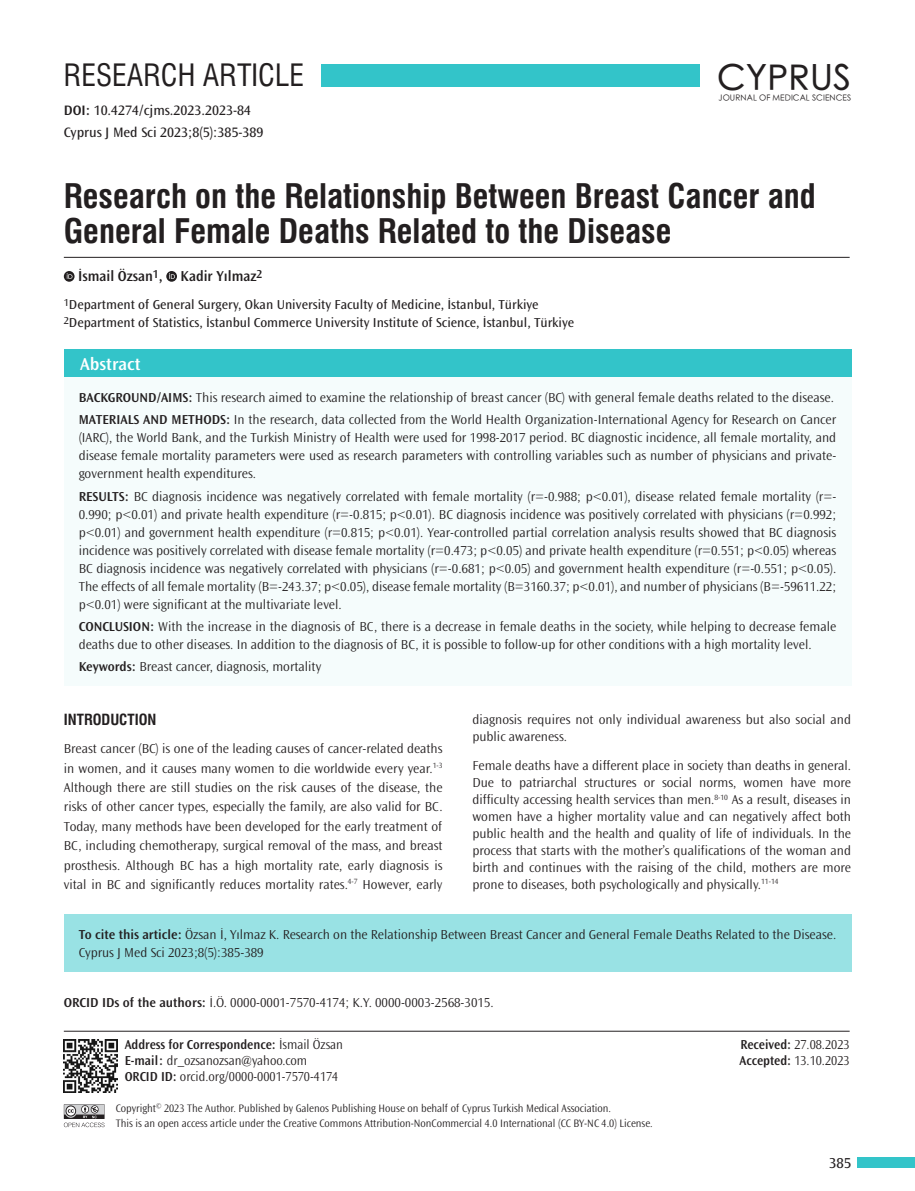
<style>
.page{position:relative;width:915px;height:1191px;background:#fff}
.page>*{position:absolute;margin:0;border:0;box-sizing:border-box;transform-origin:0 0}
.t1{font:500 35.1px "ST Heiti SC";letter-spacing:.01em;color:#231f20}
.BASLIK{font:33px/34.5px "Swiss Condensed Bold Tr";color:#231f20}
.t2{font:30px "Swiss Condensed Tr";color:#231f20}
.t3{font:600 18px "Ocean Sans Std";color:#fff}
.YAZARLAR{font:600 15px "Ocean Sans Std";color:#231f20;scale:.96 1}
.ARA_BASLIK{font:15px "Swiss Condensed Bold Tr";color:#231f20}
.t4{font:15px "Ocean Sans Std";color:#231f20}
.KISA_AD{font:14.25px "Ocean Sans Std";color:#231f20}
.DOI{font:14.25px "Ocean Sans Std";color:#231f20}
.OZET{font:300 13.5px/18px "Ocean Sans Std";color:#231f20;text-align:justify}
.YAZI{font:300 13.5px/17px "Ocean Sans Std";color:#231f20;text-align:justify}
.KURUM{font:13.5px "Ocean Sans Std";color:#231f20}
.CİTE_AS{font:300 13.5px "Ocean Sans Std";color:#231f20}
.OZET-2{font:300 13.5px "Ocean Sans Std";color:#231f20;scale:.95 1}
.ORCID{font:300 13.5px "Ocean Sans Std";color:#231f20}
.t5{font:600 13.5px "Ocean Sans Std";color:#231f20;scale:.95 1}
.t6{font:300 11.25px/15px "Ocean Sans Std";color:#231f20;scale:.95 1}
.t7{font:300 8.25px "ST Heiti SC";letter-spacing:.01em;color:#231f20}
.s1{font-weight:600}
.s2{font-weight:300}
</style>
<div class="page">
<div style="left:321px;top:64px;width:378px;height:22px;background:#33c4c9"></div>
<svg style="left:64px;top:1104px;width:40px;height:23px"></svg>
<div style="left:857px;top:1157px;width:57px;height:11px;background:#33c4c9"></div>
<img style="left:64px;top:1039px;width:53px;height:53px">
<svg style="left:64px;top:271px;width:10px;height:11px"></svg>
<svg style="left:67px;top:273px;width:5px;height:6px"></svg>
<div style="left:166px;top:271px;width:11px;height:11px;background:#231f20;border-radius:50%"></div>
<svg style="left:169px;top:273px;width:6px;height:6px"></svg>
<hr style="left:64px;top:257px;width:785px;height:1px;background:#231f20">
<div style="left:64px;top:349px;width:786px;height:28px;background:#33c4c9"></div>
<hr style="left:64px;top:1030px;width:785px;height:1px;background:#231f20">
<div style="left:64px;top:377px;width:786px;height:309px;background:#f5fcfc"></div>
<div style="left:64px;top:914px;width:786px;height:58px;background:#99e2e4"></div>
<h3 class="t2" style="left:64px;top:57px;width:242px">RESEARCH ARTICLE</h3>
<h1 class="t1" style="left:717px;top:60px;width:135px">CYPRUS</h1>
<p class="t7" style="left:718px;top:91px;width:134px">JOURNAL OF MEDICAL SCIENCES</p>
<p class="DOI" style="left:64px;top:102px;width:189px"><span class="s1">DOI:</span> 10.4274/cjms.2023.2023-84</p>
<p class="KISA_AD" style="left:64px;top:124px;width:201px">Cyprus J Med Sci 2023;8(5):385-389</p>
<p class="BASLIK" style="left:64px;top:179px;width:753px">Research on the Relationship Between Breast Cancer and<br>General Female Deaths Related to the Disease</p>
<p class="YAZARLAR" style="left:78px;top:267px;width:193px">İsmail Özsan<sup>1</sup>, Kadir Yılmaz<sup>2</sup></p>
<p class="KURUM" style="left:64px;top:296px;width:476px"><sup>1</sup>Department of General Surgery, Okan University Faculty of Medicine, İstanbul, Türkiye</p>
<p class="KURUM" style="left:64px;top:314px;width:511px"><sup>2</sup>Department of Statistics, İstanbul Commerce University Institute of Science, İstanbul, Türkiye</p>
<p class="t3" style="left:80px;top:354px;width:62px">Abstract</p>
<p class="OZET" style="left:79px;top:389px;width:756px"><span class="s1">BACKGROUND/AIMS:</span> This research aimed to examine the relationship of breast cancer (BC) with general female deaths related to the disease.</p>
<p class="OZET" style="left:79px;top:411px;width:758px"><span class="s1">MATERIALS AND METHODS:</span> In the research, data collected from the World Health Organization-International Agency for Research on Cancer (IARC), the World Bank, and the Turkish Ministry of Health were used for 1998-2017 period. BC diagnostic incidence, all female mortality, and disease female mortality parameters were used as research parameters with controlling variables such as number of physicians and private&shy;government health expenditures.</p>
<p class="OZET" style="left:79px;top:487px;width:758px"><span class="s1">RESULTS:</span> BC diagnosis incidence was negatively correlated with female mortality (r=-0.988; p&lt;0.01), disease related female mortality (r=- 0.990; p&lt;0.01) and private health expenditure (r=-0.815; p&lt;0.01). BC diagnosis incidence was positively correlated with physicians (r=0.992; p&lt;0.01) and government health expenditure (r=0.815; p&lt;0.01). Year-controlled partial correlation analysis results showed that BC diagnosis incidence was positively correlated with disease female mortality (r=0.473; p&lt;0.05) and private health expenditure (r=0.551; p&lt;0.05) whereas BC diagnosis incidence was negatively correlated with physicians (r=-0.681; p&lt;0.05) and government health expenditure (r=-0.551; p&lt;0.05).<br>The effects of all female mortality (B=-243.37; p&lt;0.05), disease female mortality (B=3160.37; p&lt;0.01), and number of physicians (B=-59611.22; p&lt;0.01) were significant at the multivariate level.</p>
<p class="OZET" style="left:79px;top:617px;width:758px"><span class="s1">CONCLUSION:</span> With the increase in the diagnosis of BC, there is a decrease in female deaths in the society, while helping to decrease female deaths due to other diseases. In addition to the diagnosis of BC, it is possible to follow-up for other conditions with a high mortality level.</p>
<p class="OZET" style="left:79px;top:658px;width:244px"><span class="s1">Keywords:</span> Breast cancer, diagnosis, mortality</p>
<p class="ARA_BASLIK" style="left:64px;top:711px;width:94px">INTRODUCTION</p>
<p class="YAZI" style="left:64px;top:739px;width:380px;line-height:19.4px">Breast cancer (BC) is one of the leading causes of cancer-related deaths in women, and it causes many women to die worldwide every year.<sup>1-3<br></sup>Although there are still studies on the risk causes of the disease, the risks of other cancer types, especially the family, are also valid for BC.<br>Today, many methods have been developed for the early treatment of BC, including chemotherapy, surgical removal of the mass, and breast prosthesis. Although BC has a high mortality rate, early diagnosis is vital in BC and significantly reduces mortality rates.<sup>4-7</sup> However, early</p>
<p class="YAZI" style="left:472px;top:711px;width:380px">diagnosis requires not only individual awareness but also social and public awareness.</p>
<p class="YAZI" style="left:472px;top:757px;width:380px">Female deaths have a different place in society than deaths in general.<br>Due to patriarchal structures or social norms, women have more difficulty accessing health services than men.<sup>8-10</sup> As a result, diseases in women have a higher mortality value and can negatively affect both public health and the health and quality of life of individuals. In the process that starts with the mother’s qualifications of the woman and birth and continues with the raising of the child, mothers are more prone to diseases, both psychologically and physically.<sup>11-14</sup></p>
<p class="CİTE_AS" style="left:79px;top:927px;width:758px"><span class="s1">To cite this article:</span> Özsan İ, Yılmaz K. Research on the Relationship Between Breast Cancer and General Female Deaths Related to the Disease.</p>
<p class="CİTE_AS" style="left:79px;top:945px;width:186px">Cyprus J Med Sci 2023;8(5):385-389</p>
<p class="ORCID" style="left:64px;top:995px;width:431px"><span class="s1">ORCID IDs of the authors:</span> İ.Ö. 0000-0001-7570-4174; K.Y. 0000-0003-2568-3015.</p>
<p class="t5" style="left:125px;top:1037px;width:231px">Address for Correspondence: <span class="s2">İsmail Özsan</span></p>
<p class="OZET-2" style="left:125px;top:1053px;width:193px"><span class="s1">E-mail:</span> dr_ozsanozsan@yahoo.com</p>
<p class="OZET-2" style="left:125px;top:1069px;width:226px"><span class="s1">ORCID ID:</span> orcid.org/0000-0001-7570-4174</p>
<p class="t6" style="left:116px;top:1101px;width:566px">Copyright<sup>©</sup> 2023 The Author. Published by Galenos Publishing House on behalf of Cyprus Turkish Medical Association.<br>This is an open access article under the Creative Commons Attribution-NonCommercial 4.0 International (CC BY-NC 4.0) License.</p>
<p class="OZET-2" style="left:740px;top:1037px;width:116px"><span class="s1">Received:</span> 27.08.2023</p>
<p class="OZET-2" style="left:739px;top:1053px;width:117px"><span class="s1">Accepted:</span> 13.10.2023</p>
<p class="t4" style="left:828px;top:1154px;width:24px">385</p>
</div>
